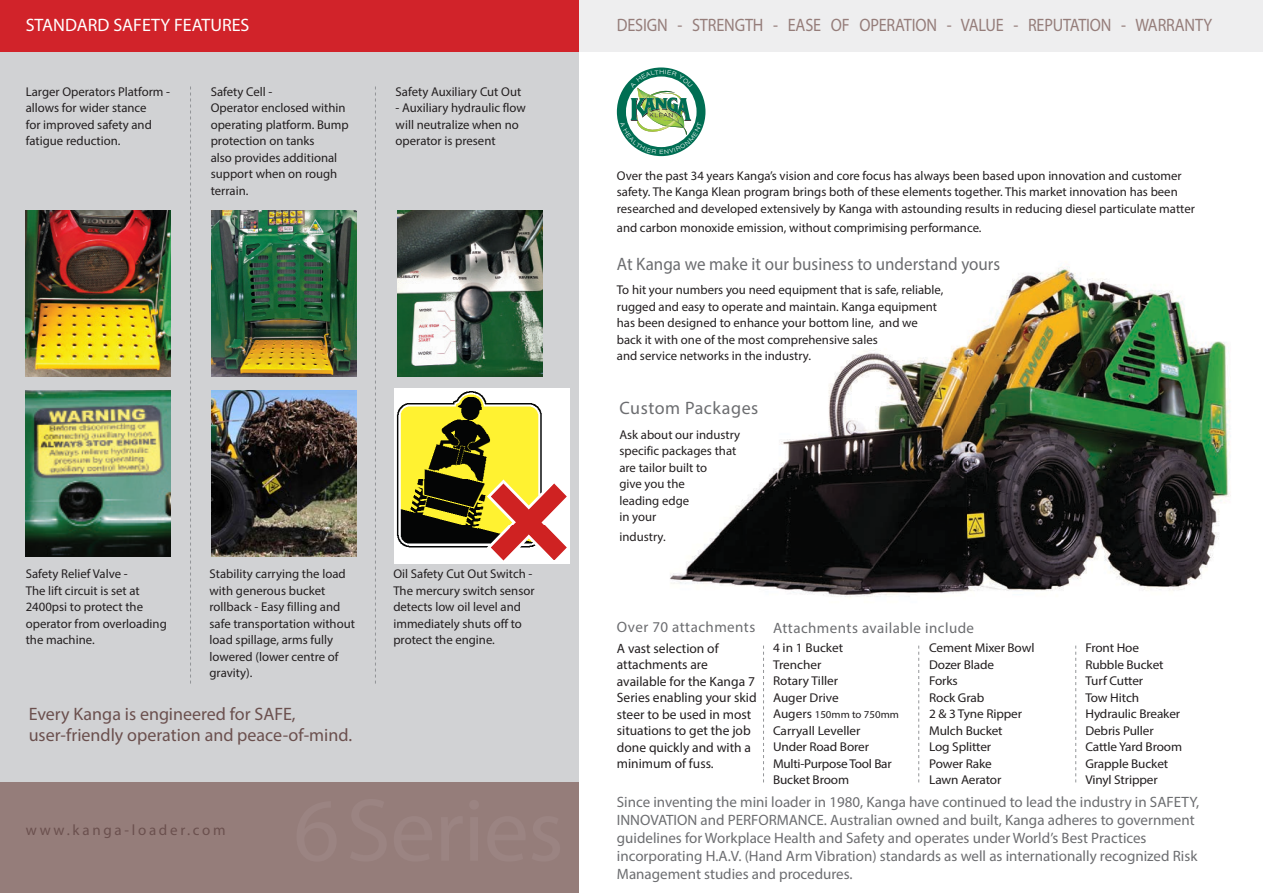
<style>
.page{position:relative;width:1263px;height:893px;background:#fff}
.page>*{position:absolute;margin:0;border:0;box-sizing:border-box;transform-origin:0 0}
.t1{font:18px/21.6px "Myriad Pro";color:#6b504e}
.t2{font:18px "Myriad Pro";letter-spacing:-.01em;color:#957d7a;scale:.9 1}
.t3{font:18px "Myriad Pro";color:#6c6d70;scale:.94 1}
.t4{font:18px "Myriad Pro";color:#fff}
.t5{font:18px "Myriad Pro";letter-spacing:.03em;color:#6c6d70}
.t6{font:15px/18px "Myriad Pro";color:#6c6d70}
.t7{font:15px "Myriad Pro";letter-spacing:.03em;color:#6c6d70}
.t8{font:15px "Myriad Pro";letter-spacing:.18em;color:#6b504e}
.t9{font:13.5px/16.5px "Myriad Pro";color:#231f20}
.t10{font:12.75px/16.5px "Myriad Pro";color:#231f20}
.t11{font:12.75px/16.5px "Myriad Pro";color:#231f20;scale:1.04 1}
.t12{font:10.5px "Myriad Pro";color:#231f20;scale:1.04 1}
.s1{font-size:12.75px}
</style>
<div class="page">
<div style="left:0;top:0;width:1263px;height:51px;background:#eeeeef"></div>
<div style="left:0;top:51px;width:579px;height:731px;background:#d1d2d4"></div>
<div style="left:0;top:0;width:579px;height:51px;background:#d1232a"></div>
<img style="left:967px;top:267px;width:264px;height:324px">
<img style="left:917px;top:345px;width:50px;height:248px">
<img style="left:818px;top:349px;width:99px;height:248px">
<img style="left:769px;top:434px;width:49px;height:160px">
<img style="left:719px;top:480px;width:50px;height:107px">
<img style="left:670px;top:532px;width:49px;height:52px">
<div style="left:0;top:782px;width:579px;height:111px;background:#957d7a"></div>
<img style="left:26px;top:390px;width:144px;height:166px">
<img style="left:394px;top:388px;width:176px;height:175px">
<img style="left:26px;top:211px;width:144px;height:166px">
<svg style="left:190px;top:86px;width:1px;height:598px"></svg>
<svg style="left:375px;top:86px;width:1px;height:598px"></svg>
<img style="left:398px;top:211px;width:144px;height:165px">
<img style="left:212px;top:390px;width:144px;height:166px">
<img style="left:212px;top:211px;width:144px;height:165px">
<svg style="left:918px;top:646px;width:1px;height:136px"></svg>
<svg style="left:763px;top:646px;width:1px;height:136px"></svg>
<svg style="left:1075px;top:646px;width:1px;height:136px"></svg>
<img style="left:617px;top:67px;width:88px;height:89px">
<h1 class="t4" style="left:26px;top:13px;width:225px">STANDARD SAFETY FEATURES</h1>
<p class="t10" style="left:26px;top:83px;width:146px">Larger Operators Platform - allows for wider stance<br>for improved safety and fatigue reduction.</p>
<p class="t10" style="left:211px;top:83px;width:140px">Safety Cell -<br>Operator enclosed within operating platform. Bump protection on tanks<br>also provides additional support when on rough terrain.</p>
<p class="t10" style="left:396px;top:83px;width:127px">Safety Auxiliary Cut Out</p>
<p class="t10" style="left:396px;top:100px;width:132px">- Auxiliary hydraulic flow will neutralize when no operator is present</p>
<p class="t10" style="left:26px;top:565px;width:143px">Safety Relief Valve -<br>The lift circuit is set at<br>2400psi to protect the operator from overloading the machine.</p>
<p class="t10" style="left:210px;top:565px;width:147px">Stability carrying the load with generous bucket rollback - Easy filling and safe transportation without load spillage, arms fully lowered (lower centre of gravity).</p>
<p class="t10" style="left:393px;top:565px;width:143px">Oil Safety Cut Out Switch -<br>The mercury switch sensor detects low oil level and immediately shuts off to protect the engine.</p>
<h1 class="t1" style="left:29px;top:702px;width:325px">Every Kanga is engineered for SAFE, user-friendly operation and peace-of-mind.</h1>
<p class="t8" style="left:26px;top:820px;width:201px">www.kanga-loader.com</p>
<h1 class="t2" style="left:617px;top:13px;width:663px">DESIGN - STRENGTH - EASE OF OPERATION - VALUE - REPUTATION - WARRANTY</h1>
<p class="t10" style="left:617px;top:167px;width:580px">Over the past 34 years Kanga’s vision and core focus has always been based upon innovation and customer safety. The Kanga Klean program brings both of these elements together. This market innovation has been researched and developed extensively by Kanga with astounding results in reducing diesel particulate matter</p>
<p class="t10" style="left:617px;top:219px;width:366px">and carbon monoxide emission, without comprimising performance.</p>
<h1 class="t3" style="left:617px;top:253px;width:409px">At Kanga we make it our business to understand yours</h1>
<p class="t10" style="left:617px;top:282px;width:328px">To hit your numbers you need equipment that is safe, reliable, rugged and easy to operate and maintain. Kanga equipment has been designed to enhance your bottom line, and we back it with one of the most comprehensive sales<br>and service networks in the industry.</p>
<h1 class="t5" style="left:619px;top:397px;width:140px">Custom Packages</h1>
<p class="t10" style="left:619px;top:426px;width:122px">Ask about our industry specific packages that are tailor built to<br>give you the<br>leading edge<br>in your</p>
<p class="t10" style="left:619px;top:528px;width:48px">industry.</p>
<p class="t7" style="left:617px;top:618px;width:359px">Over 70 attachments Attachments available include</p>
<p class="t9" style="left:617px;top:640px;width:141px">A vast selection of attachments are available for the Kanga 7<br>Series enabling your skid steer to be used in most situations to get the job done quickly and with a minimum of fuss.</p>
<p class="t11" style="left:773px;top:639px;width:69px">4 in 1 Bucket<br>Trencher<br>Rotary Tiller<br>Auger Drive</p>
<p class="t12" style="left:773px;top:708px;width:123px"><span class="s1">Augers</span> 150mm to 750mm</p>
<p class="t11" style="left:773px;top:722px;width:116px">Carryall Leveller<br>Under Road Borer<br>Multi-Purpose Tool Bar<br>Bucket Broom</p>
<p class="t11" style="left:929px;top:639px;width:103px">Cement Mixer Bowl<br>Dozer Blade<br>Forks<br>Rock Grab<br>2 &amp; 3 Tyne Ripper<br>Mulch Bucket<br>Log Splitter<br>Power Rake<br>Lawn Aerator</p>
<p class="t11" style="left:1085px;top:639px;width:94px">Front Hoe<br>Rubble Bucket<br>Turf Cutter<br>Tow Hitch<br>Hydraulic Breaker<br>Debris Puller<br>Cattle Yard Broom<br>Grapple Bucket<br>Vinyl Stripper</p>
<p class="t6" style="left:617px;top:793px;width:584px">Since inventing the mini loader in 1980, Kanga have continued to lead the industry in SAFETY, INNOVATION and PERFORMANCE. Australian owned and built, Kanga adheres to government guidelines for Workplace Health and Safety and operates under World’s Best Practices incorporating H.A.V. (Hand Arm Vibration) standards as well as internationally recognized Risk Management studies and procedures.</p>
</div>
